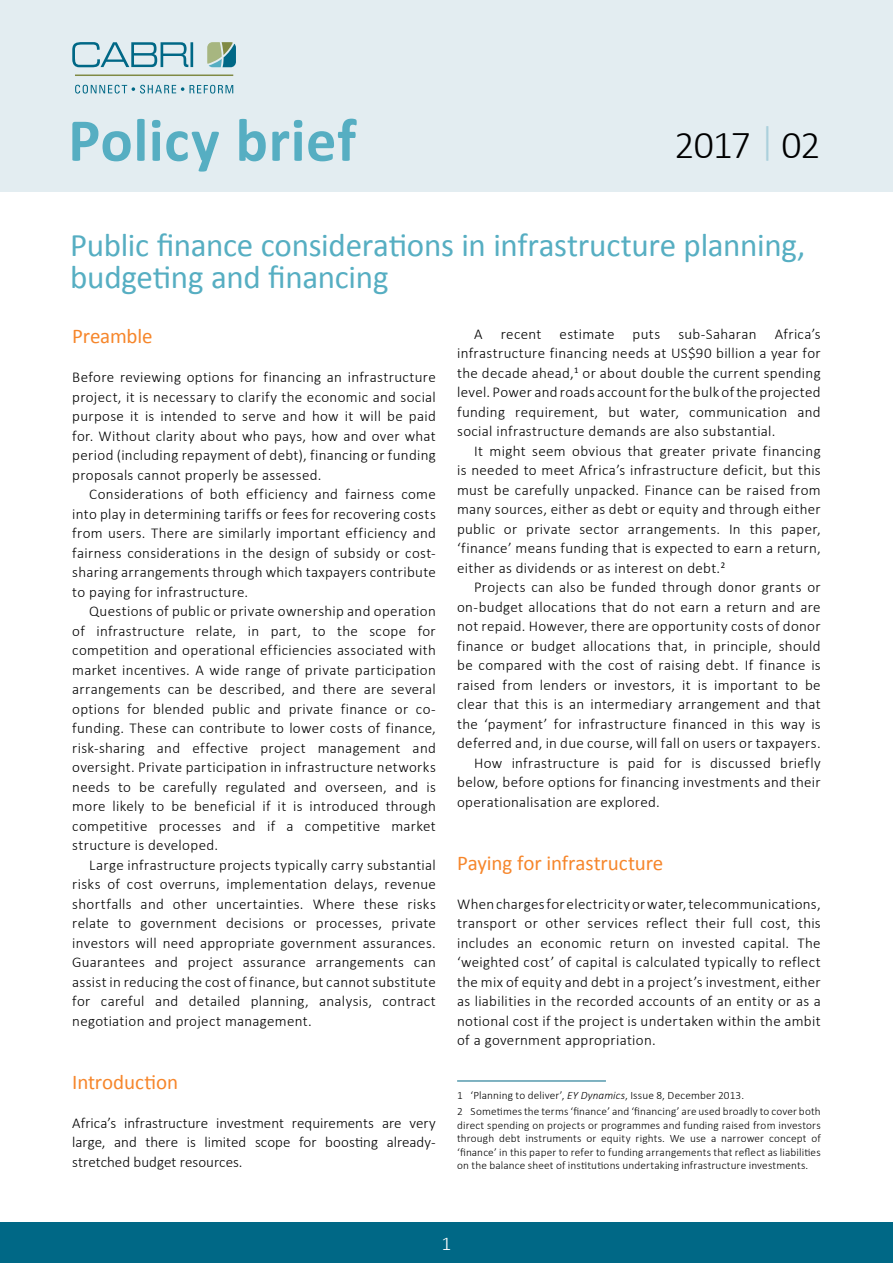
<style>
.page{position:relative;width:893px;height:1263px;background:#fff}
.page>*{position:absolute;margin:0;border:0;box-sizing:border-box;transform-origin:0 0}
.t1{font:700 61.5px "Calibri";letter-spacing:.01em;color:#56aec2}
.t2{font:300 39.75px "Calibri";letter-spacing:-.025em;color:#000}
.t3{font:33px/31.5px "Calibri";letter-spacing:-.01em;color:#56aec2}
.t4{font:21px "Calibri";letter-spacing:-.005em;color:#f6862b}
.t5{font:300 19.5px "Calibri";color:#fff}
.t6{font:300 15px/19.5px "Calibri";letter-spacing:.02em;color:#000;text-align:justify}
.t7{font:300 11.25px/13.5px "Calibri";letter-spacing:.01em;color:#000}
.s1{color:#abd0dc}
.s2{font-style:italic}
</style>
<div class="page">
<div style="left:0;top:1222px;width:893px;height:41px;background:#006886"></div>
<hr style="left:457px;top:1081px;width:149px;height:1px;background:#006886">
<div style="left:0;top:0;width:893px;height:191px;background:#e3edf1"></div>
<svg style="left:72px;top:42px;width:121px;height:25px"></svg>
<svg style="left:207px;top:42px;width:29px;height:25px"></svg>
<hr style="left:75px;top:75px;width:158px;height:1px;background:#808a44">
<svg style="left:75px;top:85px;width:158px;height:9px"></svg>
<h1 class="t1" style="left:68px;top:101px;width:289px">Policy brief</h1>
<h2 class="t2" style="left:674px;top:120px;width:148px">2017 <span class="s1">|</span> 02</h2>
<h3 class="t3" style="left:70px;top:229px;width:737px">Public finance considerations in infrastructure planning, budgeting and financing</h3>
<h3 class="t4" style="left:72px;top:323px;width:82px">Preamble</h3>
<p class="t6" style="left:72px;top:367px;width:365px">Before reviewing options for financing an infrastructure project, it is necessary to clarify the economic and social purpose it is intended to serve and how it will be paid for. Without clarity about who pays, how and over what period (including repayment of debt), financing or funding proposals cannot properly be assessed.</p>
<p class="t6" style="left:72px;top:484px;width:365px;text-indent:17px">Considerations of both efficiency and fairness come into play in determining tariffs or fees for recovering costs from users. There are similarly important efficiency and fairness considerations in the design of subsidy or cost&shy;sharing arrangements through which taxpayers contribute to paying for infrastructure.</p>
<p class="t6" style="left:72px;top:601px;width:365px;text-indent:17px">Questions of public or private ownership and operation of infrastructure relate, in part, to the scope for competition and operational efficiencies associated with market incentives. A wide range of private participation arrangements can be described, and there are several options for blended public and private finance or co&shy;funding. These can contribute to lower costs of finance, risk-sharing and effective project management and oversight. Private participation in infrastructure networks needs to be carefully regulated and overseen, and is more likely to be beneficial if it is introduced through competitive processes and if a competitive market structure is developed.</p>
<p class="t6" style="left:72px;top:854px;width:365px;text-indent:17px">Large infrastructure projects typically carry substantial risks of cost overruns, implementation delays, revenue shortfalls and other uncertainties. Where these risks relate to government decisions or processes, private investors will need appropriate government assurances.<br>Guarantees and project assurance arrangements can assist in reducing the cost of finance, but cannot substitute for careful and detailed planning, analysis, contract negotiation and project management.</p>
<h3 class="t4" style="left:72px;top:1068px;width:107px">Introduction</h3>
<p class="t6" style="left:72px;top:1112px;width:365px">Africa’s infrastructure investment requirements are very large, and there is limited scope for boosting already&shy;stretched budget resources.</p>
<p class="t6" style="left:457px;top:323px;width:365px;text-indent:17px">A recent estimate puts sub-Saharan Africa’s infrastructure financing needs at US$90 billion a year for the decade ahead,<sup>1</sup> or about double the current spending level. Power and roads account for the bulk of the projected funding requirement, but water, communication and social infrastructure demands are also substantial.</p>
<p class="t6" style="left:457px;top:440px;width:365px;text-indent:17px">It might seem obvious that greater private financing is needed to meet Africa’s infrastructure deficit, but this must be carefully unpacked. Finance can be raised from many sources, either as debt or equity and through either public or private sector arrangements. In this paper, ‘finance’ means funding that is expected to earn a return, either as dividends or as interest on debt.<sup>2</sup></p>
<p class="t6" style="left:474px;top:577px;width:348px">Projects can also be funded through donor grants or</p>
<p class="t6" style="left:457px;top:596px;width:365px">on-budget allocations that do not earn a return and are</p>
<p class="t6" style="left:457px;top:616px;width:365px">not repaid. However, there are opportunity costs of donor</p>
<p class="t6" style="left:457px;top:635px;width:365px">finance or budget allocations that, in principle, should</p>
<p class="t6" style="left:457px;top:655px;width:365px">be compared with the cost of raising debt. If finance is</p>
<p class="t6" style="left:457px;top:674px;width:365px">raised from lenders or investors, it is important to be</p>
<p class="t6" style="left:457px;top:694px;width:365px">clear that this is an intermediary arrangement and that</p>
<p class="t6" style="left:457px;top:713px;width:365px">the ‘payment’ for infrastructure financed in this way is</p>
<p class="t6" style="left:457px;top:733px;width:365px">deferred and, in due course, will fall on users or taxpayers.</p>
<p class="t6" style="left:474px;top:752px;width:348px">How infrastructure is paid for is discussed briefly</p>
<p class="t6" style="left:457px;top:772px;width:365px">below, before options for financing investments and their</p>
<p class="t6" style="left:457px;top:791px;width:204px">operationalisation are explored.</p>
<h3 class="t4" style="left:457px;top:849px;width:208px">Paying for infrastructure</h3>
<p class="t6" style="left:457px;top:893px;width:365px">When charges for electricity or water, telecommunications, transport or other services reflect their full cost, this includes an economic return on invested capital. The ‘weighted cost’ of capital is calculated typically to reflect the mix of equity and debt in a project’s investment, either as liabilities in the recorded accounts of an entity or as a notional cost if the project is undertaken within the ambit of a government appropriation.</p>
<p class="t7" style="left:457px;top:1086px;width:365px;line-height:16.6px">1 ‘Planning to deliver’, <span class="s2">EY Dynamics</span>, Issue 8, December 2013.<br>2 Sometimes the terms ‘finance’ and ‘financing’ are used broadly to cover both</p>
<p class="t7" style="left:457px;top:1118px;width:365px;text-align:justify">direct spending on projects or programmes and funding raised from investors through debt instruments or equity rights. We use a narrower concept of ‘finance’ in this paper to refer to funding arrangements that reflect as liabilities on the balance sheet of institutions undertaking infrastructure investments.</p>
<h3 class="t5" style="left:442px;top:1231px;width:11px">1</h3>
</div>
